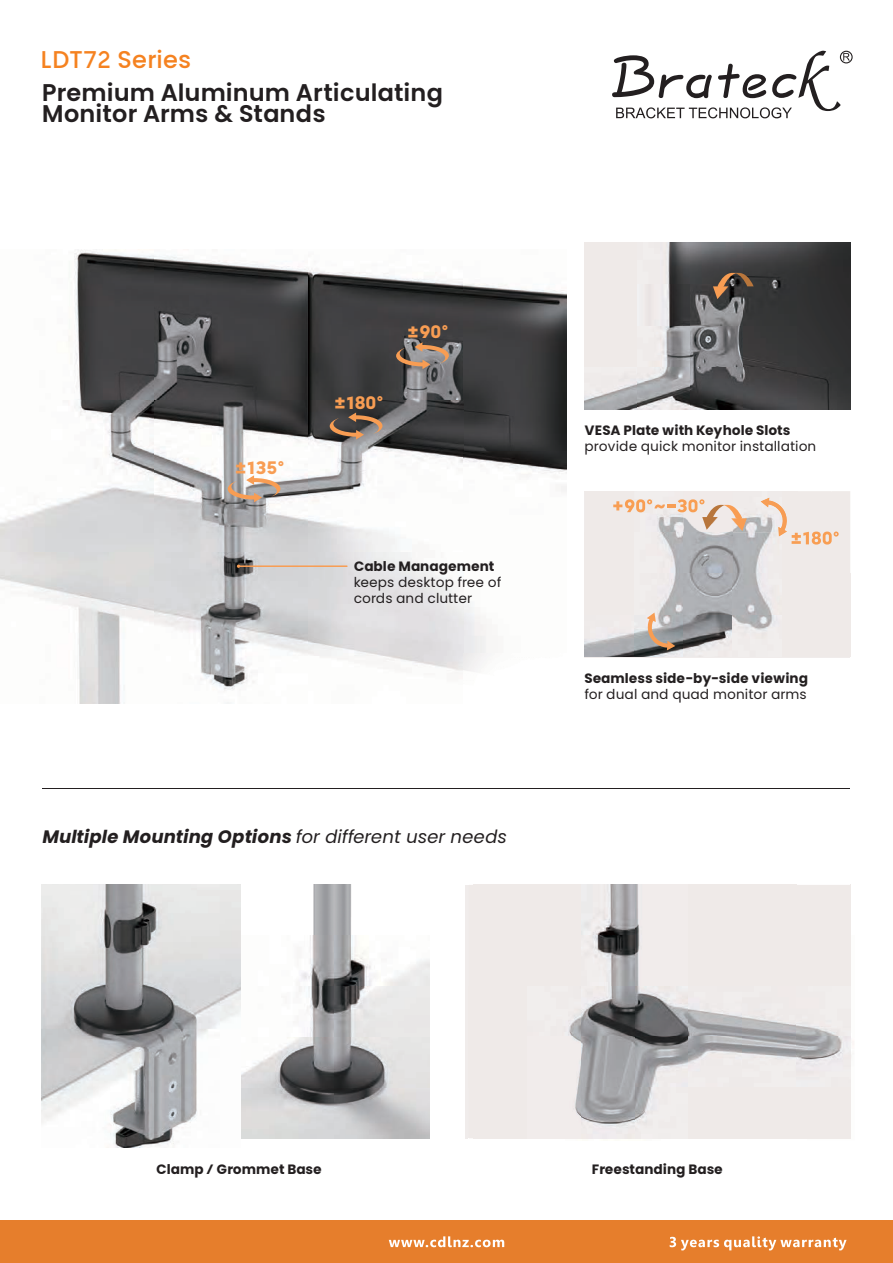
<style>
.page{position:relative;width:893px;height:1263px;background:#fff}
.page>*{position:absolute;margin:0;border:0;box-sizing:border-box;transform-origin:0 0}
.t1{font:600 24px/21px "Lumi Sans";color:#231f20}
.t2{font:500 24px "Lumi Sans";color:#f58220}
.t3{font:italic 700 18px "Lumi Sans";color:#231f20}
.t4{font:700 18px "Lumi Sans";color:#f89d53}
.t5{font:700 13.5px "Lumi Sans";color:#231f20}
.t6{font:13.5px/16.2px "Lumi Sans";color:#231f20}
.s1{font-weight:400}
</style>
<div class="page">
<img style="left:0;top:249px;width:566px;height:455px">
<hr style="left:43px;top:788px;width:807px;height:1px;background:#231f20">
<img style="left:585px;top:243px;width:265px;height:167px">
<hr style="left:238px;top:565px;width:110px;height:2px;background:#f89d53">
<img style="left:585px;top:491px;width:246px;height:166px">
<svg style="left:761px;top:498px;width:26px;height:38px"></svg>
<img style="left:613px;top:499px;width:39px;height:13px">
<svg style="left:654px;top:504px;width:22px;height:4px"></svg>
<img style="left:677px;top:499px;width:27px;height:13px">
<img style="left:831px;top:531px;width:8px;height:14px">
<img style="left:792px;top:531px;width:39px;height:14px">
<div style="left:0;top:1220px;width:893px;height:43px;background:#e67e2c"></div>
<svg style="left:670px;top:1236px;width:177px;height:14px"></svg>
<svg style="left:389px;top:1236px;width:115px;height:11px"></svg>
<svg style="left:612px;top:51px;width:241px;height:67px"></svg>
<svg style="left:647px;top:612px;width:28px;height:38px"></svg>
<svg style="left:702px;top:505px;width:45px;height:26px"></svg>
<img style="left:850px;top:885px;width:1px;height:101px">
<img style="left:850px;top:986px;width:1px;height:102px">
<img style="left:474px;top:885px;width:376px;height:253px">
<img style="left:241px;top:885px;width:188px;height:254px">
<svg style="left:713px;top:273px;width:41px;height:26px"></svg>
<svg style="left:396px;top:342px;width:53px;height:27px"></svg>
<svg style="left:330px;top:412px;width:52px;height:27px"></svg>
<svg style="left:228px;top:475px;width:52px;height:27px"></svg>
<img style="left:41px;top:885px;width:200px;height:263px">
<h1 class="t2" style="left:40px;top:44px;width:152px">LDT72 Series</h1>
<h1 class="t1" style="left:42px;top:82px;width:403px">Premium Aluminum Articulating<br>Monitor Arms &amp; Stands</h1>
<h2 class="t4" style="left:235px;top:455px;width:51px">±135°</h2>
<h2 class="t4" style="left:334px;top:391px;width:51px">±180°</h2>
<h2 class="t4" style="left:407px;top:320px;width:43px">±90°</h2>
<p class="t5" style="left:354px;top:557px;width:142px">Cable Management</p>
<p class="t6" style="left:354px;top:574px;width:149px">keeps desktop free of cords and clutter</p>
<h2 class="t3" style="left:43px;top:824px;width:466px">Multiple Mounting Options <span class="s1">for different user needs</span></h2>
<p class="t5" style="left:585px;top:421px;width:207px">VESA Plate with Keyhole Slots</p>
<p class="t6" style="left:585px;top:438px;width:233px">provide quick monitor installation</p>
<p class="t5" style="left:585px;top:669px;width:225px">Seamless side-by-side viewing</p>
<p class="t6" style="left:585px;top:686px;width:224px">for dual and quad monitor arms</p>
<p class="t5" style="left:156px;top:1160px;width:167px">Clamp / Grommet Base</p>
<p class="t5" style="left:592px;top:1160px;width:133px">Freestanding Base</p>
</div>
